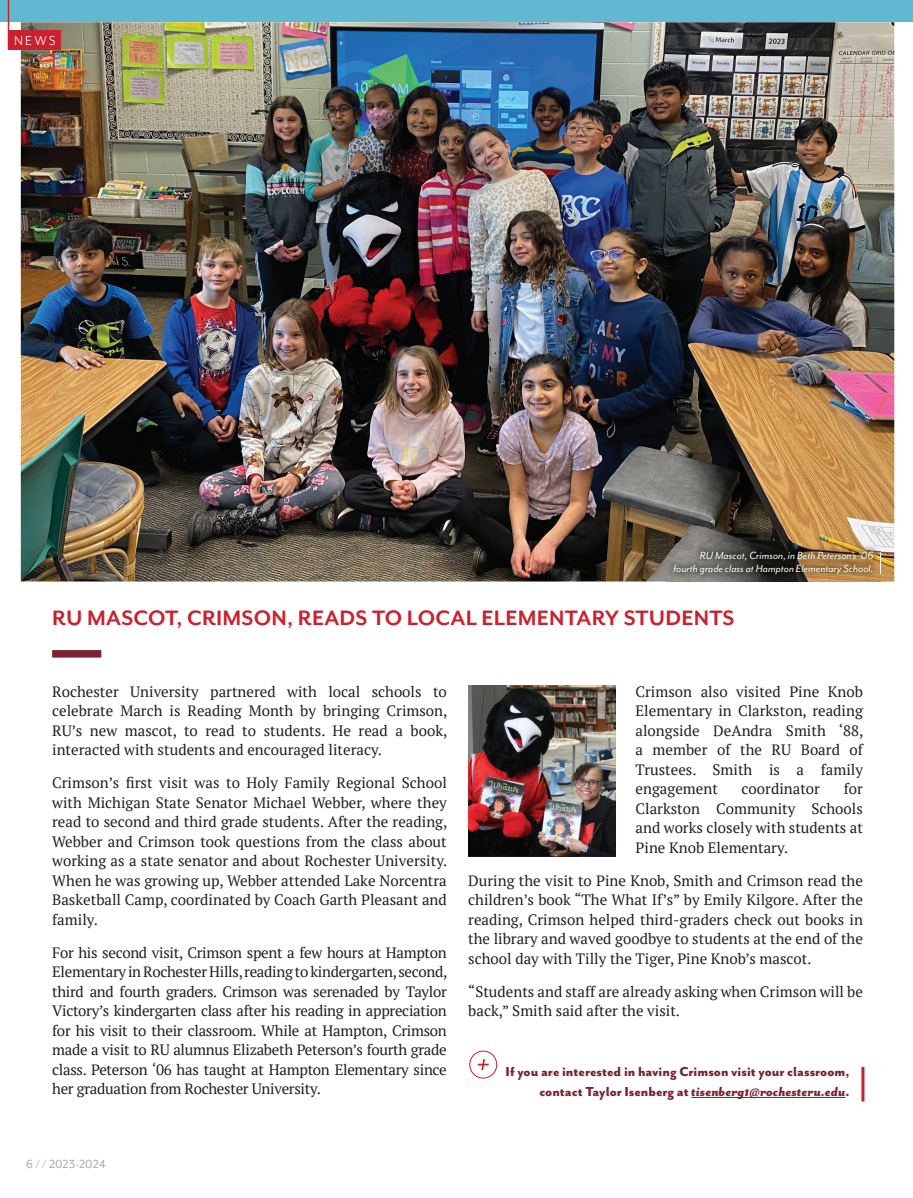
<style>
.page{position:relative;width:913px;height:1198px;background:#fff}
.page>*{position:absolute;margin:0;border:0;box-sizing:border-box;transform-origin:0 0}
.t1{font:700 24px "Mr Eaves San OT";letter-spacing:.01em;color:#cb202d}
.t2{font:15px/19.5px "PT Serif";color:#231f20;text-align:justify}
.t3{font:800 15px/19.5px "Mr Eaves San OT";color:#79232e;text-align:right}
.t4{font:15px "Mr Eaves Mod OT";color:#fff}
.t5{font:13.5px "Mr Eaves Mod OT";color:#a8a9ad}
.t6{font:italic 12px/13.5px "Mr Eaves Mod OT";color:#fff;text-align:right}
.s1{font-style:italic}
</style>
<div class="page">
<div style="left:0;top:0;width:912px;height:22px;background:#60b8d1"></div>
<img style="left:21px;top:22px;width:872px;height:559px">
<div style="left:52px;top:650px;width:49px;height:7px;background:#79232e"></div>
<div style="left:8px;top:30px;width:53px;height:20px;background:#cb202d"></div>
<hr style="left:8px;top:0;width:1px;height:50px;background:#cb202d">
<img style="left:468px;top:685px;width:147px;height:171px">
<svg style="left:477px;top:1059px;width:11px;height:11px"></svg>
<div style="left:469px;top:1050px;width:28px;height:28px;border:1px solid #cb202d;border-radius:50%"></div>
<hr style="left:861px;top:1067px;width:3px;height:34px;background:#cb202d">
<hr style="left:691px;top:1097px;width:154px;height:1px;background:#79232e">
<img style="left:666px;top:544px;width:214px;height:37px">
<svg style="left:879px;top:552px;width:1px;height:22px"></svg>
<p class="t4" style="left:14px;top:32px;width:43px">NEWS</p>
<p class="t6" style="left:673px;top:548px;width:202px">RU Mascot, Crimson, in Beth Peterson’s ‘06 fourth grade class at Hampton Elementary School.</p>
<h1 class="t1" style="left:52px;top:605px;width:683px">RU MASCOT, CRIMSON, READS TO LOCAL ELEMENTARY STUDENTS</h1>
<p class="t2" style="left:52px;top:681px;width:396px">Rochester University partnered with local schools to celebrate March is Reading Month by bringing Crimson, RU’s new mascot, to read to students. He read a book, interacted with students and encouraged literacy.</p>
<p class="t2" style="left:52px;top:773px;width:396px">Crimson’s first visit was to Holy Family Regional School with Michigan State Senator Michael Webber, where they read to second and third grade students. After the reading, Webber and Crimson took questions from the class about working as a state senator and about Rochester University.<br>When he was growing up, Webber attended Lake Norcentra Basketball Camp, coordinated by Coach Garth Pleasant and family.</p>
<p class="t2" style="left:52px;top:942px;width:396px">For his second visit, Crimson spent a few hours at Hampton Elementary in Rochester Hills, reading to kindergarten, second, third and fourth graders. Crimson was serenaded by Taylor Victory’s kindergarten class after his reading in appreciation for his visit to their classroom. While at Hampton, Crimson made a visit to RU alumnus Elizabeth Peterson’s fourth grade class. Peterson ‘06 has taught at Hampton Elementary since her graduation from Rochester University.</p>
<p class="t2" style="left:635px;top:681px;width:229px">Crimson also visited Pine Knob Elementary in Clarkston, reading alongside DeAndra Smith ‘88, a member of the RU Board of Trustees. Smith is a family engagement</p>
<p class="t2" style="left:635px;top:779px;width:229px;text-indent:208px">for Clarkston Community Schools and works closely with students at Pine Knob Elementary.</p>
<p class="t2" style="left:468px;top:870px;width:396px">During the visit to Pine Knob, Smith and Crimson read the children’s book “The What If’s” by Emily Kilgore. After the reading, Crimson helped third-graders check out books in the library and waved goodbye to students at the end of the school day with Tilly the Tiger, Pine Knob’s mascot.</p>
<p class="t2" style="left:468px;top:981px;width:396px">“Students and staff are already asking when Crimson will be back,” Smith said after the visit.</p>
<p class="t2" style="left:741px;top:779px;width:80px">coordinator</p>
<p class="t3" style="left:505px;top:1062px;width:345px">If you are interested in having Crimson visit your classroom, contact Taylor Isenberg at <span class="s1">tisenberg1@rochesteru.edu</span>.</p>
<p class="t5" style="left:26px;top:1156px;width:81px">6 / / 2023-2024</p>
</div>
